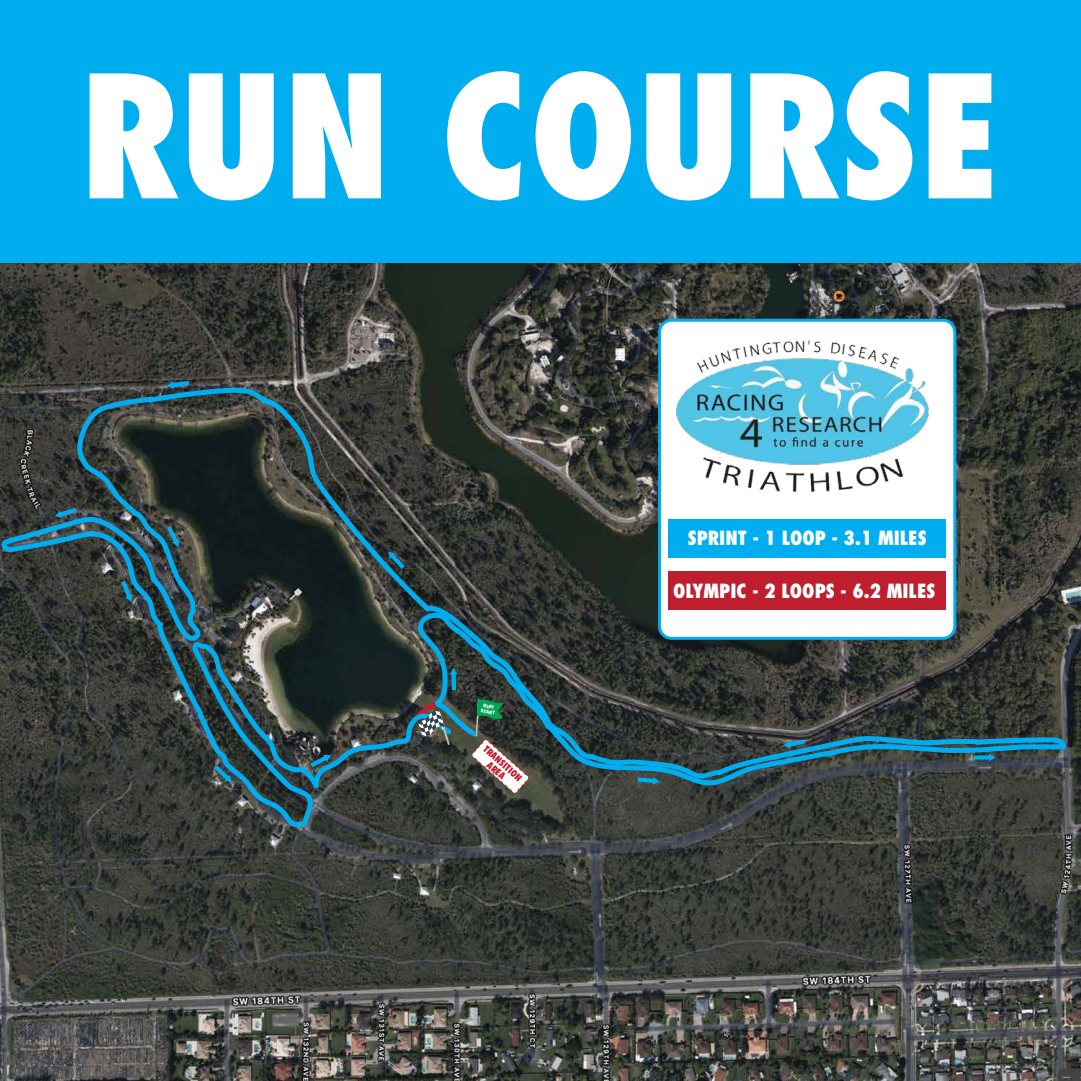
<style>
.page{position:relative;width:1081px;height:1081px;background:#fff}
.page>*{position:absolute;margin:0;border:0;box-sizing:border-box;transform-origin:0 0}
.t1{font:800 condensed 165.6px "Futura LT";color:#fff}
.t2{font:800 condensed 19px "Futura LT";color:#fff}
.t3{font:800 condensed 9.2px/9.6px "Futura LT";color:#be1e2d;text-align:center}
.t4{font:700 4.6px/5.5px "Futura LT";color:#fff;text-align:center}
</style>
<div class="page">
<img style="left:0;top:263px;width:1080px;height:817px">
<div style="left:0;top:0;width:1080px;height:263px;background:#00aeef"></div>
<div style="left:659px;top:320px;width:295px;height:318px;background:#fff;border-radius:12px"></div>
<img style="left:697px;top:340px;width:217px;height:41px">
<svg style="left:1px;top:381px;width:1064px;height:446px;background:#475558"></svg>
<h1 class="t1" style="left:80px;top:33px;width:923px">RUN COURSE</h1>
<p class="t4" style="left:482px;top:702px;width:16px;rotate:9deg">RUN<br>START</p>
<p class="t3" style="left:488px;top:743px;width:50px;rotate:42deg">TRANSITION<br>AREA</p>
<p class="t2" style="left:687px;top:526px;width:240px">SPRINT - 1 LOOP - 3.1 MILES</p>
<p class="t2" style="left:673px;top:579px;width:264px">OLYMPIC - 2 LOOPS - 6.2 MILES</p>
</div>
